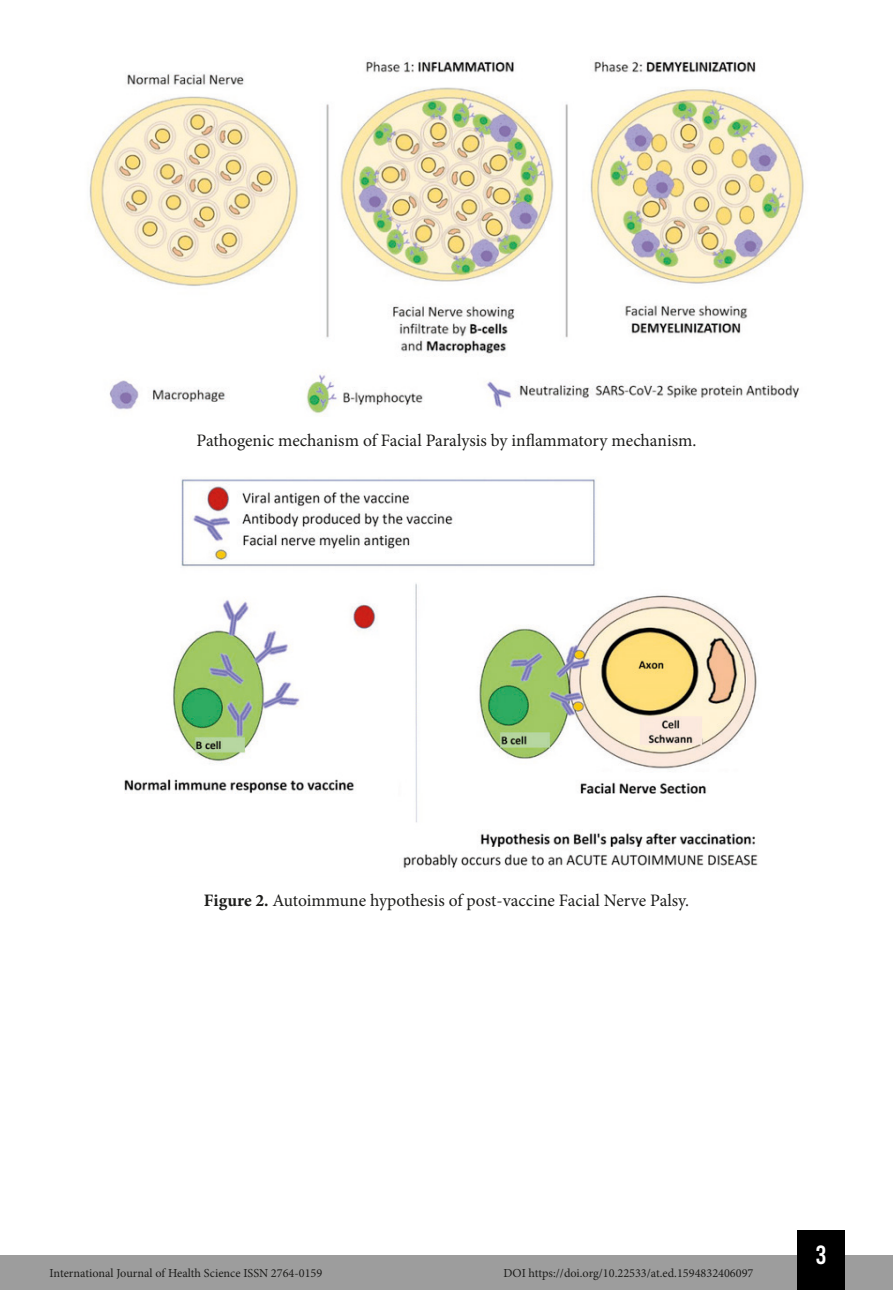
<style>
.page{position:relative;width:893px;height:1290px;background:#fff}
.page>*{position:absolute;margin:0;border:0;box-sizing:border-box;transform-origin:0 0}
.t1{font:26.25px "Bebas Kai";color:#fff}
.Info_Imagem{font:17.5px "Minion Pro";color:#1d1d1b}
.t2{font:12.25px "Minion Pro";color:#1d1d1b}
.s1{font-weight:700}
</style>
<div class="page">
<div style="left:0;top:1255px;width:893px;height:35px;background:#9d9d9d"></div>
<div style="left:797px;top:1230px;width:48px;height:60px;background:#000"></div>
<img style="left:88px;top:59px;width:716px;height:356px">
<img style="left:124px;top:479px;width:634px;height:390px">
<p class="Info_Imagem" style="left:197px;top:429px;width:501px">Pathogenic mechanism of Facial Paralysis by inflammatory mechanism.</p>
<p class="Info_Imagem" style="left:204px;top:889px;width:487px"><span class="s1">Figure 2.</span> Autoimmune hypothesis of post-vaccine Facial Nerve Palsy.</p>
<p class="t2" style="left:50px;top:1265px;width:274px">International Journal of Health Science ISSN 2764-0159</p>
<p class="t2" style="left:503px;top:1265px;width:252px">DOI https://doi.org/10.22533/at.ed.1594832406097</p>
<h1 class="t1" style="left:816px;top:1241px;width:12px">3</h1>
</div>
